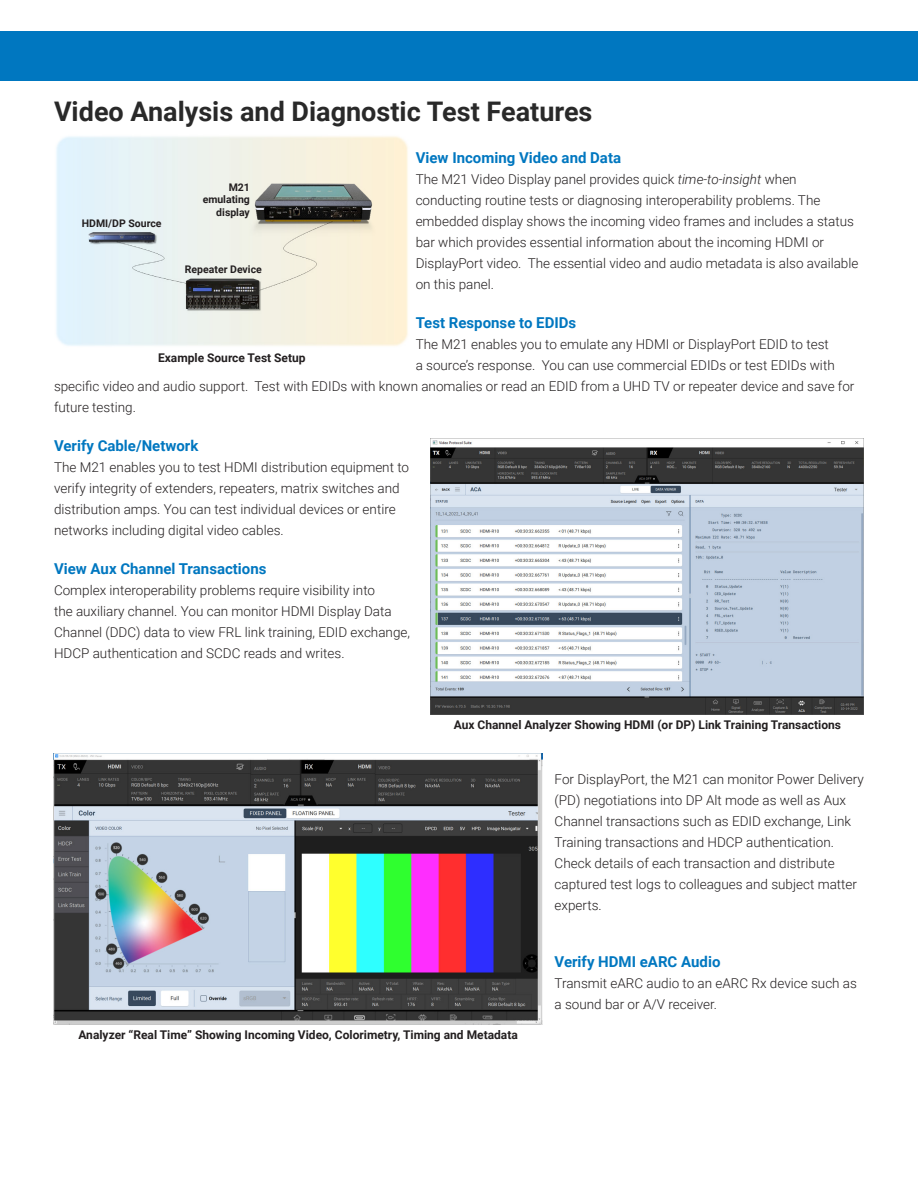
<style>
.page{position:relative;width:918px;height:1188px;background:#fff}
.page>*{position:absolute;margin:0;border:0;box-sizing:border-box;transform-origin:0 0}
.t1{font:700 27px "Roboto";color:#292929}
.t2{font:700 15px "Roboto";color:#0077c0}
.t3{font:300 13.5px/21px "Roboto";color:#231f20}
.t4{font:700 12px "Roboto";color:#231f20}
.t5{font:700 10.5px/12.6px "Roboto";color:#231f20;text-align:right}
.s1{font-style:italic}
</style>
<div class="page">
<div style="left:0;top:31px;width:918px;height:50px;background:#0077c0"></div>
<img style="left:431px;top:439px;width:433px;height:275px">
<img style="left:54px;top:754px;width:488px;height:270px">
<img style="left:56px;top:136px;width:352px;height:210px">
<p class="t1" style="left:54px;top:92px;width:540px">Video Analysis and Diagnostic Test Features</p>
<p class="t2" style="left:416px;top:147px;width:207px">View Incoming Video and Data</p>
<p class="t3" style="left:416px;top:168px;width:444px">The M21 Video Display panel provides quick <span class="s1">time-to-insight</span> when conducting routine tests or diagnosing interoperability problems. The embedded display shows the incoming video frames and includes a status bar which provides essential information about the incoming HDMI or DisplayPort video. The essential video and audio metadata is also available on this panel.</p>
<p class="t2" style="left:416px;top:312px;width:162px">Test Response to EDIDs</p>
<p class="t3" style="left:416px;top:333px;width:415px">The M21 enables you to emulate any HDMI or DisplayPort EDID to test</p>
<p class="t3" style="left:416px;top:354px;width:421px">a source’s response. You can use commercial EDIDs or test EDIDs with</p>
<p class="t3" style="left:54px;top:375px;width:802px">specific video and audio support. Test with EDIDs with known anomalies or read an EDID from a UHD TV or repeater device and save for</p>
<p class="t3" style="left:54px;top:396px;width:83px">future testing.</p>
<p class="t2" style="left:54px;top:435px;width:146px">Verify Cable/Network</p>
<p class="t3" style="left:54px;top:456px;width:357px">The M21 enables you to test HDMI distribution equipment to verify integrity of extenders, repeaters, matrix switches and distribution amps. You can test individual devices or entire networks including digital video cables.</p>
<p class="t2" style="left:54px;top:558px;width:214px">View Aux Channel Transactions</p>
<p class="t3" style="left:54px;top:579px;width:358px">Complex interoperability problems require visibility into<br>the auxiliary channel. You can monitor HDMI Display Data Channel (DDC) data to view FRL link training, EDID exchange, HDCP authentication and SCDC reads and writes.</p>
<p class="t5" style="left:229px;top:180px;width:23px">M21</p>
<p class="t5" style="left:203px;top:193px;width:49px">emulating display</p>
<p class="t5" style="left:82px;top:216px;width:81px">HDMI/DP Source</p>
<p class="t5" style="left:185px;top:262px;width:78px">Repeater Device</p>
<p class="t4" style="left:158px;top:349px;width:149px">Example Source Test Setup</p>
<p class="t4" style="left:454px;top:716px;width:389px">Aux Channel Analyzer Showing HDMI (or DP) Link Training Transactions</p>
<p class="t3" style="left:555px;top:768px;width:311px">For DisplayPort, the M21 can monitor Power Delivery (PD) negotiations into DP Alt mode as well as Aux Channel transactions such as EDID exchange, Link Training transactions and HDCP authentication.<br>Check details of each transaction and distribute captured test logs to colleagues and subject matter experts.</p>
<p class="t4" style="left:79px;top:1027px;width:441px">Analyzer “Real Time” Showing Incoming Video, Colorimetry, Timing and Metadata</p>
<p class="t2" style="left:555px;top:951px;width:167px">Verify HDMI eARC Audio</p>
<p class="t3" style="left:555px;top:972px;width:304px">Transmit eARC audio to an eARC Rx device such as a sound bar or A/V receiver.</p>
</div>
